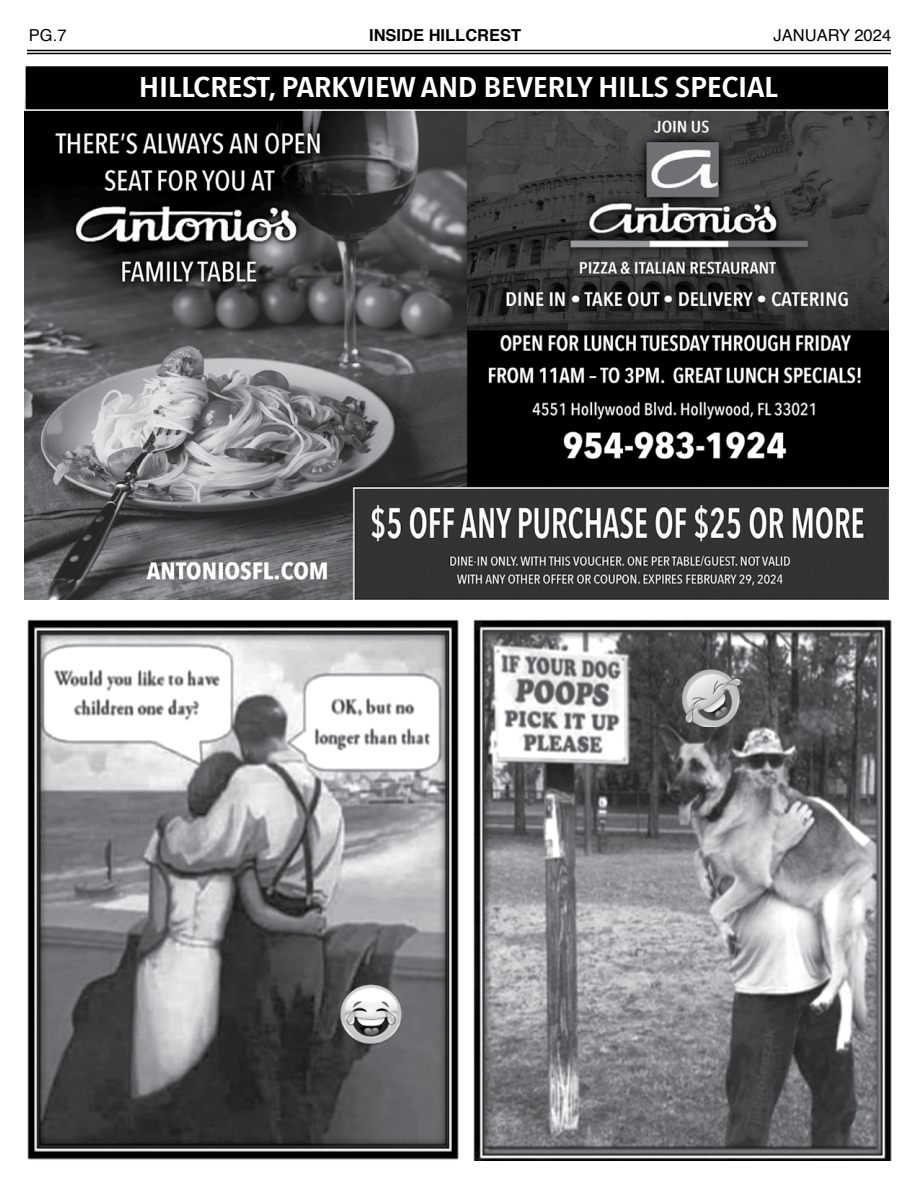
<style>
.page{position:relative;width:918px;height:1188px;background:#fff}
.page>*{position:absolute;margin:0;border:0;box-sizing:border-box;transform-origin:0 0}
.t1{font:600 28.5px "Avenir Next Condensed";letter-spacing:-.01em;color:#fff;scale:1.21 1}
.t2{font:16.5px "Helvetica";color:#000}
.t3{font:700 16.5px "Helvetica";color:#000}
</style>
<div class="page">
<hr style="left:27px;top:50px;width:864px;height:1px;background:#000">
<hr style="left:27px;top:53px;width:864px;height:1px;background:#000">
<img style="left:25px;top:111px;width:864px;height:489px">
<div style="left:25px;top:66px;width:864px;height:44px;background:#000"></div>
<div style="left:24px;top:65px;width:866px;height:46px;border:2px solid #fff"></div>
<img style="left:27px;top:619px;width:432px;height:541px">
<img style="left:474px;top:619px;width:418px;height:542px">
<img style="left:339px;top:983px;width:64px;height:61px">
<img style="left:683px;top:670px;width:58px;height:57px">
<p class="t2" style="left:29px;top:23px;width:39px">PG.7</p>
<p class="t3" style="left:369px;top:22px;width:154px">INSIDE HILLCREST</p>
<p class="t2" style="left:774px;top:23px;width:119px">JANUARY 2024</p>
<p class="t1" style="left:139px;top:62px;width:529px">HILLCREST, PARKVIEW AND BEVERLY HILLS SPECIAL</p>
</div>
